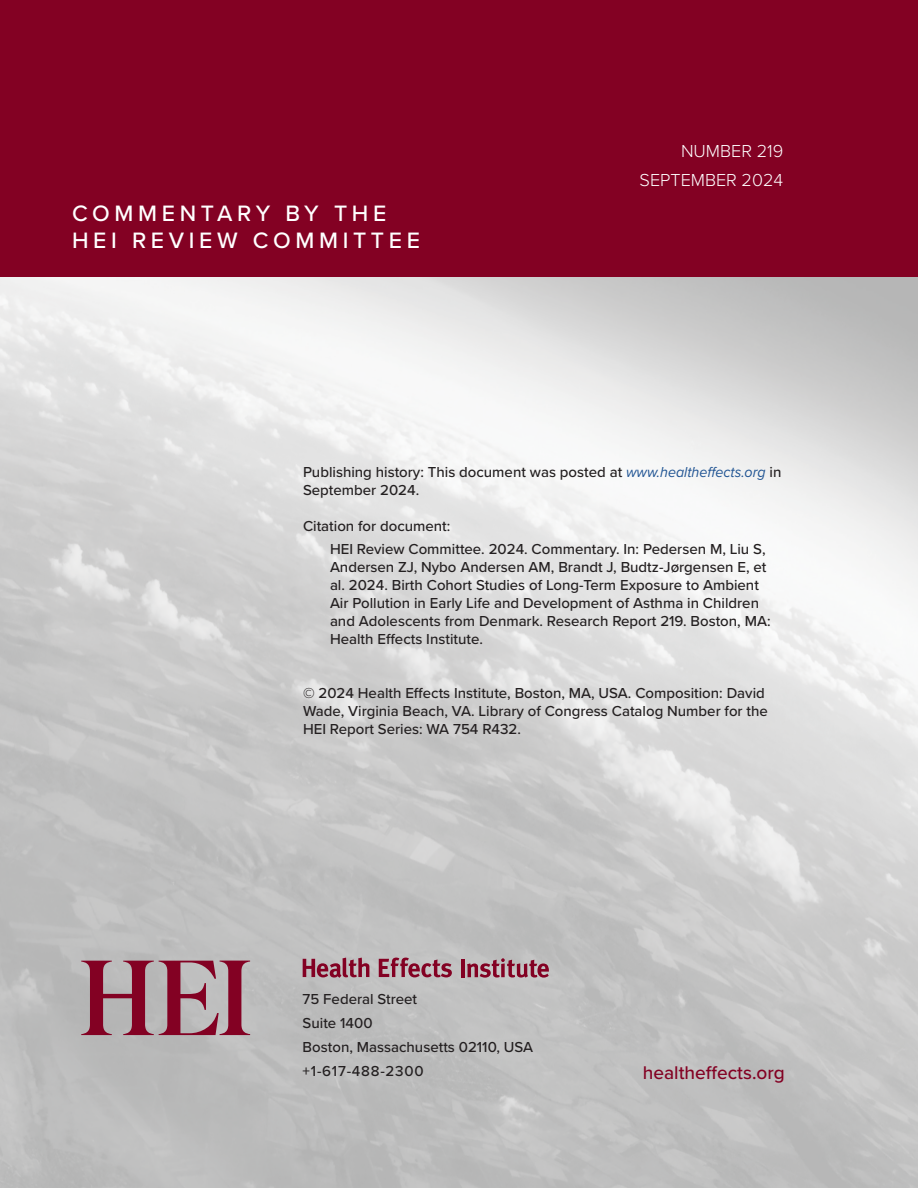
<style>
.page{position:relative;width:918px;height:1188px;background:#fff}
.page>*{position:absolute;margin:0;border:0;box-sizing:border-box;transform-origin:0 0}
.t1{font:500 23.1px/27.8px "Proxima Nova";letter-spacing:.2em;color:#fff}
.t2{font:500 19.05px "Proxima Nova";color:#830123}
.t3{font:300 18px/29.7px "Proxima Nova";color:#fff;text-align:right}
.t4{font:500 15px/18px "Proxima Nova";color:#231f20}
.s1{font-weight:400;font-style:italic;color:#205493}
</style>
<div class="page">
<img style="left:0;top:276px;width:918px;height:912px">
<div style="left:0;top:0;width:918px;height:276px;background:#830123"></div>
<svg style="left:81px;top:961px;width:169px;height:74px;background:#a4717e"></svg>
<svg style="left:303px;top:958px;width:66px;height:20px"></svg>
<svg style="left:379px;top:958px;width:73px;height:19px"></svg>
<hr style="left:461px;top:959px;width:4px;height:18px;background:#830123">
<svg style="left:467px;top:958px;width:82px;height:20px;background:#a87280"></svg>
<h1 class="t1" style="left:72px;top:198px;width:349px">COMMENTARY BY THE<br>HEI REVIEW COMMITTEE</h1>
<p class="t3" style="left:640px;top:135px;width:145px">NUMBER 219<br>SEPTEMBER 2024</p>
<p class="t4" style="left:303px;top:463px;width:480px">Publishing history: This document was posted at <span class="s1">www.healtheffects.org</span> in<br>September 2024.</p>
<p class="t4" style="left:330px;top:515px;width:437px;line-height:22.5px;text-indent:-27px">Citation for document:<br>HEI Review Committee. 2024. Commentary. In: Pedersen M, Liu S,</p>
<p class="t4" style="left:330px;top:557px;width:442px">Andersen ZJ, Nybo Andersen AM, Brandt J, Budtz-Jørgensen E, et al. 2024. Birth Cohort Studies of Long-Term Exposure to Ambient Air Pollution in Early Life and Development of Asthma in Children and Adolescents from Denmark. Research Report 219. Boston, MA:<br>Health Effects Institute.</p>
<p class="t4" style="left:303px;top:683px;width:466px">© 2024 Health Effects Institute, Boston, MA, USA. Composition: David<br>Wade, Virginia Beach, VA. Library of Congress Catalog Number for the<br>HEI Report Series: WA 754 R432.</p>
<p class="t4" style="left:303px;top:986px;width:232px;line-height:24px">75 Federal Street<br>Suite 1400<br>Boston, Massachusetts 02110, USA +1-617-488-2300</p>
<p class="t2" style="left:643px;top:1059px;width:143px">healtheffects.org</p>
</div>
